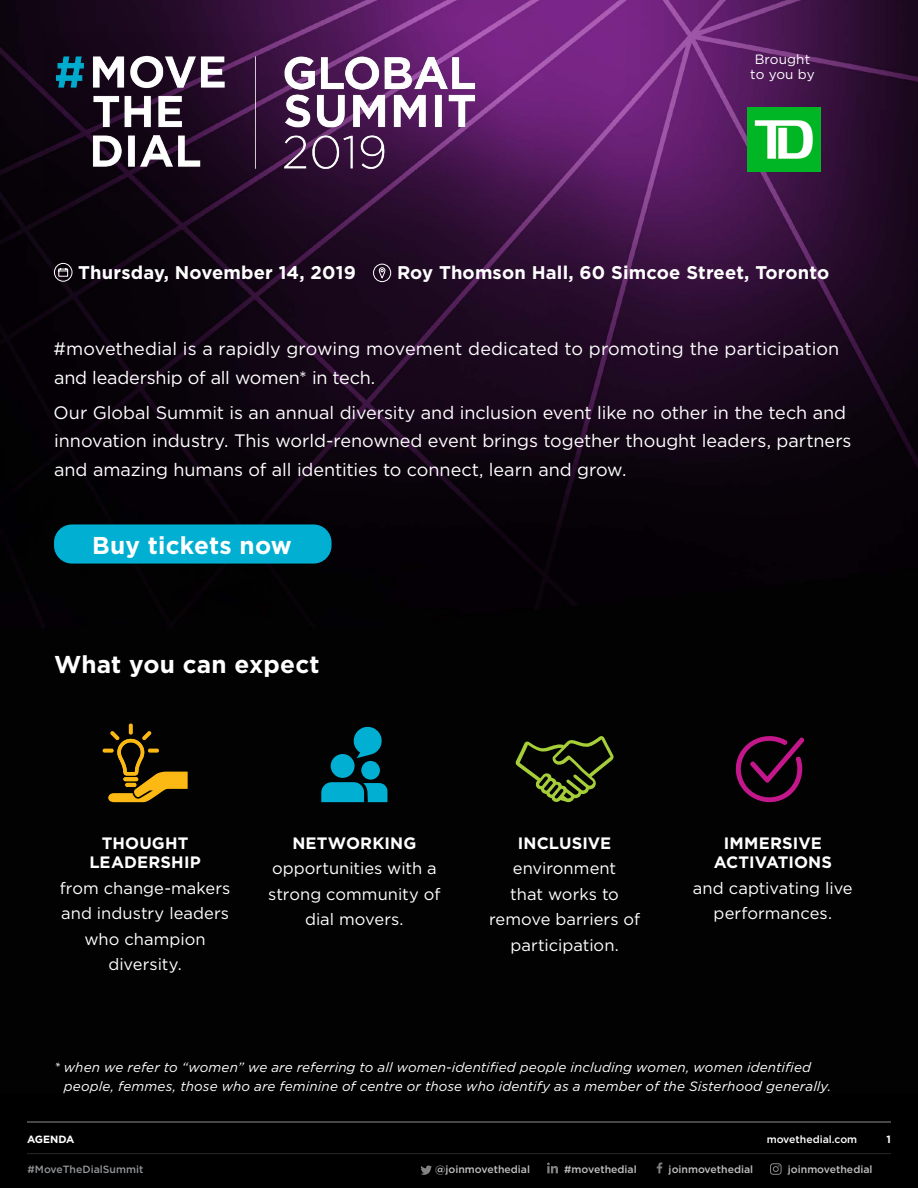
<style>
.page{position:relative;width:918px;height:1188px;background:#000}
.page>*{position:absolute;margin:0;border:0;box-sizing:border-box;transform-origin:0 0}
.t1{font:700 24.3px "Gotham";letter-spacing:.01em;color:#fff}
.t2{font:700 18.3px "Gotham";letter-spacing:.01em;color:#fff}
.t3{font:18px/28.5px "Gotham";color:#fff}
.t4{font:16.5px/25.5px "Gotham";color:#fff;text-align:center}
.t5{font:700 16.5px/19.5px "Gotham";letter-spacing:.01em;color:#fff;text-align:center}
.t6{font:italic 13.5px/19.5px "Gotham";letter-spacing:.01em;color:#fff}
.t7{font:13.5px/14.5px "Gotham";letter-spacing:.01em;color:#fff;text-align:center}
.t8{font:500 10.5px "Gotham";color:#c1c1c1}
.t9{font:500 10.5px "Gotham";color:#939598}
.t10{font:500 10.5px "Gotham";color:#fff}
.t11{font:700 10.5px "Gotham";color:#fff}
</style>
<div class="page">
<img style="left:0;top:0;width:918px;height:803px">
<img style="left:44px;top:32px;width:453px;height:161px">
<hr style="left:27px;top:1121px;width:864px;height:2px;background:#fff">
<hr style="left:27px;top:1153px;width:864px;height:1px;background:#4a4a4a">
<svg style="left:547px;top:1163px;width:11px;height:10px"></svg>
<svg style="left:770px;top:1163px;width:12px;height:12px"></svg>
<svg style="left:657px;top:1163px;width:5px;height:10px"></svg>
<svg style="left:421px;top:1165px;width:11px;height:10px"></svg>
<img style="left:748px;top:107px;width:72px;height:65px">
<svg style="left:58px;top:268px;width:10px;height:9px"></svg>
<div style="left:54px;top:263px;width:18px;height:19px;border:1px solid #fff;border-radius:50%"></div>
<div style="left:373px;top:264px;width:18px;height:18px;border:1px solid #fff;border-radius:50%"></div>
<div style="left:379px;top:267px;width:6px;height:11px;border:1px solid #fff;border-radius:3px"></div>
<div style="left:331px;top:754px;width:24px;height:24px;background:#00afd2;border-radius:50%"></div>
<div style="left:361px;top:761px;width:19px;height:19px;background:#00afd2;border-radius:50%"></div>
<svg style="left:321px;top:782px;width:66px;height:20px"></svg>
<svg style="left:352px;top:725px;width:31px;height:33px"></svg>
<svg style="left:103px;top:749px;width:11px;height:4px"></svg>
<svg style="left:129px;top:724px;width:4px;height:11px"></svg>
<svg style="left:108px;top:731px;width:80px;height:71px"></svg>
<svg style="left:148px;top:749px;width:11px;height:4px"></svg>
<svg style="left:515px;top:736px;width:99px;height:66px"></svg>
<svg style="left:733px;top:727px;width:73px;height:76px"></svg>
<div style="left:54px;top:524px;width:278px;height:40px;background:#00afd2;border-radius:18px"></div>
<p class="t7" style="left:750px;top:52px;width:66px">Brought to you by</p>
<p class="t2" style="left:78px;top:260px;width:279px">Thursday, November 14, 2019</p>
<p class="t2" style="left:397px;top:260px;width:434px">Roy Thomson Hall, 60 Simcoe Street, Toronto</p>
<p class="t3" style="left:54px;top:334px;width:787px">#movethedial is a rapidly growing movement dedicated to promoting the participation and leadership of all women* in tech.</p>
<p class="t3" style="left:54px;top:398px;width:800px">Our Global Summit is an annual diversity and inclusion event like no other in the tech and innovation industry. This world-renowned event brings together thought leaders, partners and amazing humans of all identities to connect, learn and grow.</p>
<h1 class="t1" style="left:92px;top:529px;width:201px">Buy tickets now</h1>
<h1 class="t1" style="left:54px;top:648px;width:267px">What you can expect</h1>
<p class="t5" style="left:89px;top:833px;width:113px">THOUGHT<br>LEADERSHIP</p>
<p class="t4" style="left:60px;top:875px;width:172px">from change-makers and industry leaders who champion diversity.</p>
<p class="t5" style="left:292px;top:833px;width:126px">NETWORKING</p>
<p class="t4" style="left:268px;top:855px;width:174px">opportunities with a strong community of dial movers.</p>
<p class="t5" style="left:518px;top:833px;width:95px">INCLUSIVE</p>
<p class="t4" style="left:489px;top:855px;width:152px">environment<br>that works to remove barriers of participation.</p>
<p class="t5" style="left:714px;top:833px;width:120px">IMMERSIVE<br>ACTIVATIONS</p>
<p class="t4" style="left:693px;top:875px;width:161px">and captivating live performances.</p>
<p class="t6" style="left:64px;top:1057px;width:769px;text-indent:-10px">* when we refer to “women” we are referring to all women-identified people including women, women identified people, femmes, those who are feminine of centre or those who identify as a member of the Sisterhood generally.</p>
<p class="t11" style="left:27px;top:1133px;width:49px">AGENDA</p>
<p class="t10" style="left:767px;top:1133px;width:92px">movethedial.com</p>
<p class="t11" style="left:887px;top:1133px;width:6px">1</p>
<p class="t9" style="left:28px;top:1163px;width:117px">#MoveTheDialSummit</p>
<p class="t8" style="left:435px;top:1163px;width:96px">@joinmovethedial</p>
<p class="t8" style="left:564px;top:1163px;width:74px">#movethedial</p>
<p class="t8" style="left:669px;top:1163px;width:86px">joinmovethedial</p>
<p class="t8" style="left:788px;top:1163px;width:86px">joinmovethedial</p>
</div>
